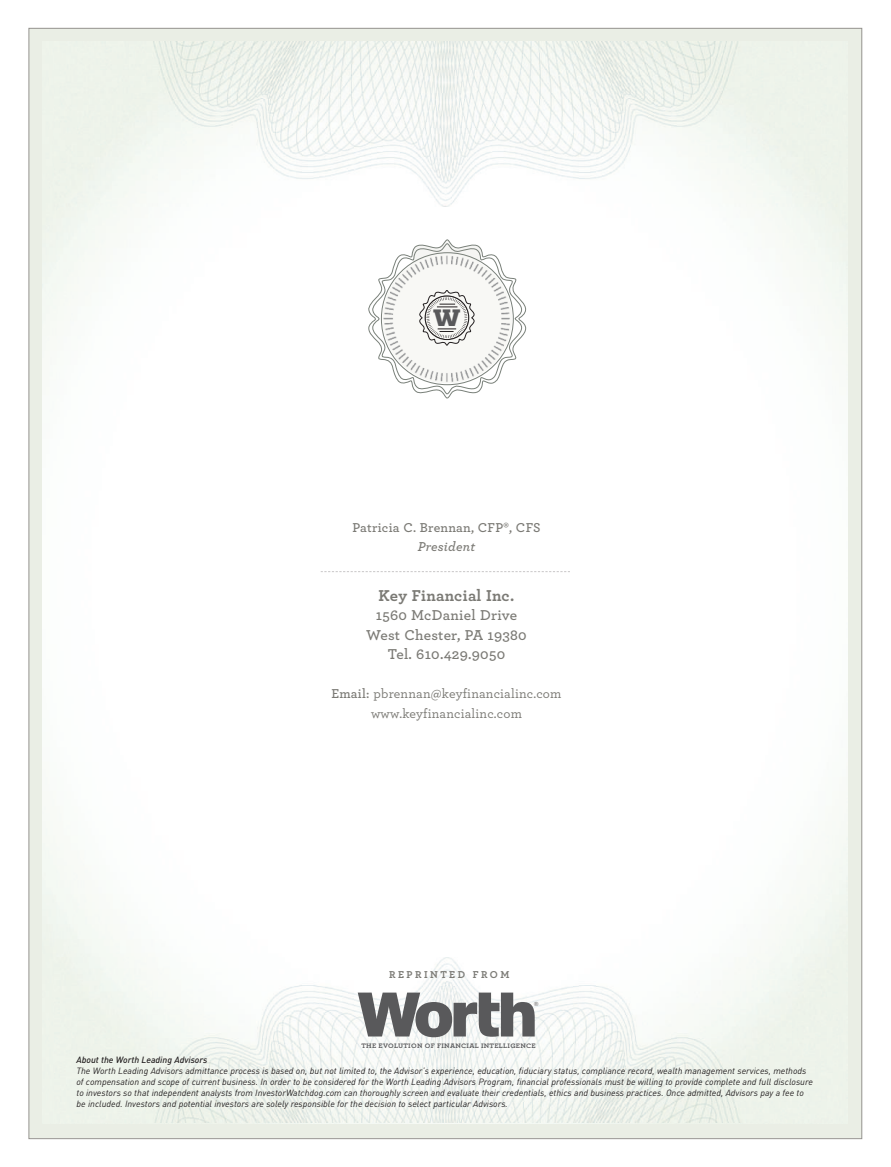
<style>
.page{position:relative;width:891px;height:1167px;background:#fff}
.page>*{position:absolute;margin:0;border:0;box-sizing:border-box;transform-origin:0 0}
.t1{font:900 24.15px "PF Agora Slab Pro";color:#59595b}
.t2{font:700 16.5px "Archer";letter-spacing:.01em;color:#7b7a75}
.t3{font:600 15px/19.5px "Archer";letter-spacing:.015em;color:#7b7a75;text-align:center}
.t4{font:500 13.5px/19.5px "Archer";letter-spacing:.015em;color:#7b7a75;text-align:center}
.t5{font:600 13.5px "Archer";letter-spacing:.015em;color:#7b7a75}
.t6{font:italic 600 13.5px "Archer";letter-spacing:.015em;color:#7b7a75}
.t7{font:700 10.5px "Archer";letter-spacing:.235em;color:#7b7a75}
.t8{font:italic 9px/10.8px "DIN";color:#231f20}
.t9{font:italic 500 9px "DIN";color:#231f20}
.t10{font:700 6.75px "Archer";letter-spacing:.035em;color:#59595b;scale:1.09 1}
.t11{font:5.7px "Helvetica";color:#59595b}
.s1{font-weight:600}
</style>
<div class="page">
<div style="left:29px;top:28px;width:833px;height:1110px;background:#eaeee5"></div>
<div style="left:42px;top:206px;width:805px;height:751px;background:#fff"></div>
<img style="left:76px;top:42px;width:724px;height:164px">
<img style="left:88px;top:957px;width:715px;height:165px">
<svg style="left:358px;top:992px;width:177px;height:45px;background:#949596"></svg>
<svg style="left:369px;top:238px;width:157px;height:160px"></svg>
<img style="left:321px;top:571px;width:249px;height:1px">
<h1 class="t1" style="left:433px;top:308px;width:29px">W</h1>
<h3 class="t5" style="left:352px;top:523px;width:190px">Patricia C. Brennan, CFP®, CFS</h3>
<h3 class="t6" style="left:418px;top:542px;width:59px">President</h3>
<h2 class="t2" style="left:379px;top:590px;width:137px">Key Financial Inc.</h2>
<h3 class="t3" style="left:366px;top:607px;width:162px">1560 McDaniel Drive<br>West Chester, PA 19380<br>Tel. 610.429.9050</h3>
<h3 class="t4" style="left:332px;top:685px;width:232px"><span class="s1">Email:</span> pbrennan@keyfinancialinc.com www.keyfinancialinc.com</h3>
<p class="t7" style="left:389px;top:970px;width:122px">REPRINTED FROM</p>
<p class="t11" style="left:534px;top:1001px;width:6px">®</p>
<p class="t10" style="left:361px;top:1043px;width:161px">THE EVOLUTION OF FINANCIAL INTELLIGENCE</p>
<p class="t9" style="left:76px;top:1056px;width:132px">About the Worth Leading Advisors</p>
<p class="t8" style="left:76px;top:1066px;width:738px">The Worth Leading Advisors admittance process is based on, but not limited to, the Advisor’s experience, education, fiduciary status, compliance record, wealth management services, methods of compensation and scope of current business. In order to be considered for the Worth Leading Advisors Program, financial professionals must be willing to provide complete and full disclosure to investors so that independent analysts from InvestorWatchdog.com can thoroughly screen and evaluate their credentials, ethics and business practices. Once admitted, Advisors pay a fee to be included. Investors and potential investors are solely responsible for the decision to select particular Advisors.</p>
</div>
